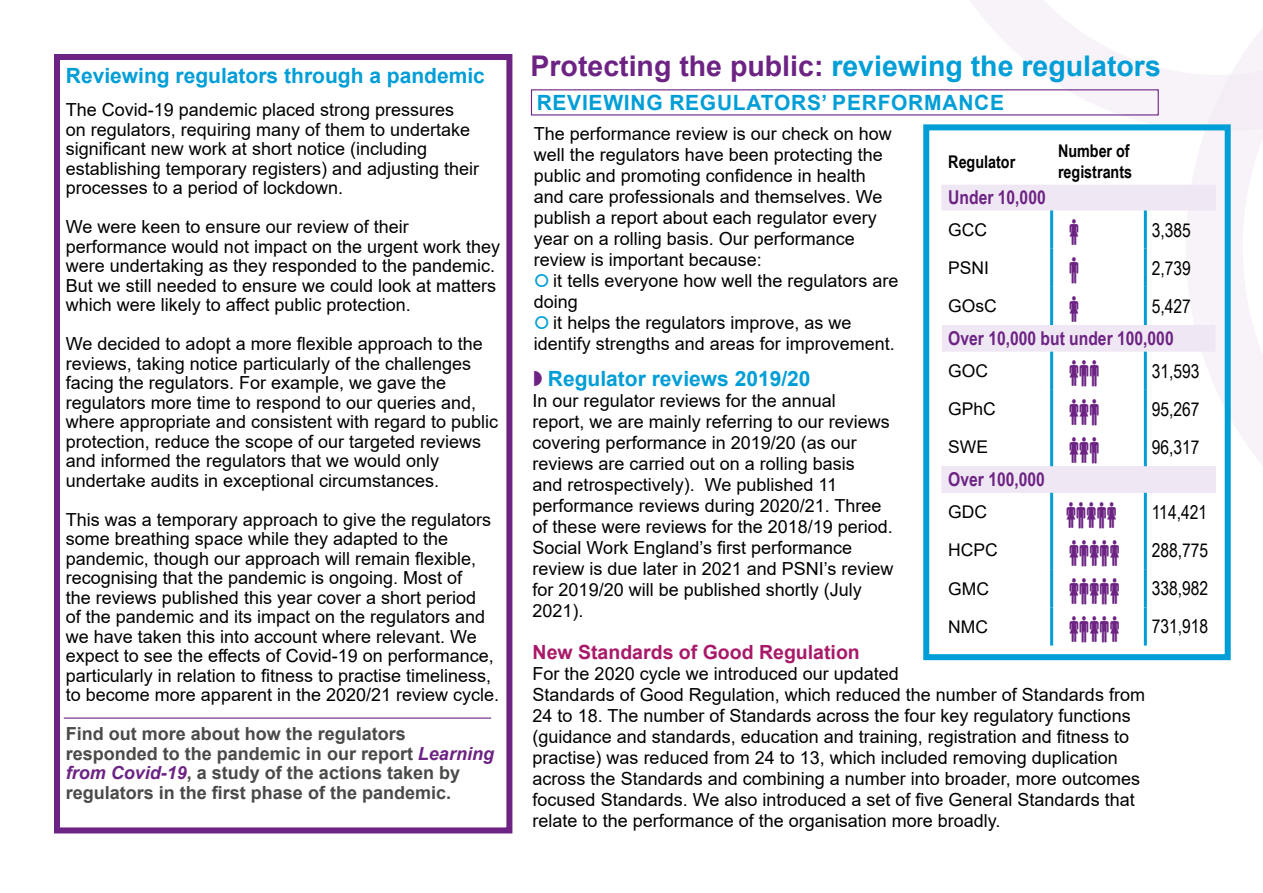
<style>
.page{position:relative;width:1263px;height:893px;background:#fff}
.page>*{position:absolute;margin:0;border:0;box-sizing:border-box;transform-origin:0 0}
.t1{font:700 28.5px "Arial";color:#009ed7}
.t2{font:700 21px "Arial";color:#009ed7}
.t3{font:700 21px "Arial";letter-spacing:.035em;color:#009ed7}
.t4{font:700 19.5px "Arial";color:#a91969}
.t5{font:19.05px "Arial Narrow";color:#000}
.t6{font:700 19.05px "Arial Narrow";color:#6c2383}
.t7{font:18px/19.5px "Arial";color:#000}
.t8{font:700 18px/19.5px "Arial";color:#4a4a49}
.t9{font:17.55px "Arial";color:#000}
.t10{font:700 17.55px/21px "Arial Narrow";color:#000}
.s1{font-style:italic;color:#6c2383}
.s2{color:#6c2383}
</style>
<div class="page">
<svg style="left:970px;top:0;width:216px;height:124px"></svg>
<div style="left:923px;top:124px;width:308px;height:536px;border:6px solid #009ed7"></div>
<svg style="left:942px;top:185px;width:244px;height:167px"></svg>
<div style="left:942px;top:466px;width:273px;height:27px;background:#f0e7f4"></div>
<hr style="left:1050px;top:352px;width:3px;height:38px;background:#009ed7">
<hr style="left:1050px;top:390px;width:3px;height:38px;background:#009ed7">
<hr style="left:1050px;top:428px;width:3px;height:38px;background:#009ed7">
<hr style="left:1050px;top:210px;width:3px;height:39px;background:#009ed7">
<hr style="left:1050px;top:249px;width:3px;height:38px;background:#009ed7">
<hr style="left:1050px;top:287px;width:3px;height:38px;background:#009ed7">
<hr style="left:1050px;top:493px;width:3px;height:38px;background:#009ed7">
<hr style="left:1050px;top:531px;width:3px;height:38px;background:#009ed7">
<hr style="left:1050px;top:569px;width:3px;height:38px;background:#009ed7">
<hr style="left:1050px;top:607px;width:3px;height:38px;background:#009ed7">
<hr style="left:1144px;top:210px;width:3px;height:39px;background:#009ed7">
<hr style="left:1144px;top:249px;width:3px;height:38px;background:#009ed7">
<hr style="left:1144px;top:287px;width:3px;height:38px;background:#009ed7">
<hr style="left:1144px;top:352px;width:3px;height:38px;background:#009ed7">
<hr style="left:1144px;top:390px;width:3px;height:38px;background:#009ed7">
<hr style="left:1144px;top:428px;width:3px;height:38px;background:#009ed7">
<hr style="left:1144px;top:493px;width:3px;height:38px;background:#009ed7">
<hr style="left:1144px;top:531px;width:3px;height:38px;background:#009ed7">
<hr style="left:1144px;top:569px;width:3px;height:38px;background:#009ed7">
<hr style="left:1144px;top:607px;width:3px;height:38px;background:#009ed7">
<svg style="left:941px;top:466px;width:1px;height:27px"></svg>
<svg style="left:941px;top:185px;width:1px;height:25px"></svg>
<svg style="left:1186px;top:28px;width:77px;height:552px"></svg>
<div style="left:54px;top:54px;width:458px;height:779px;background:#fff;border:6px solid #6c2383"></div>
<hr style="left:64px;top:717px;width:427px;height:2px;background:#6c2383">
<svg style="left:1069px;top:219px;width:9px;height:26px"></svg>
<svg style="left:1069px;top:257px;width:9px;height:27px"></svg>
<svg style="left:1069px;top:296px;width:9px;height:26px"></svg>
<p class="t2" style="left:66px;top:61px;width:420px">Reviewing regulators through a pandemic</p>
<p class="t7" style="left:66px;top:100px;width:415px">The Covid-19 pandemic placed strong pressures<br>on regulators, requiring many of them to undertake significant new work at short notice (including establishing temporary registers) and adjusting their processes to a period of lockdown.</p>
<p class="t7" style="left:66px;top:217px;width:436px">We were keen to ensure our review of their performance would not impact on the urgent work they were undertaking as they responded to the pandemic.<br>But we still needed to ensure we could look at matters which were likely to affect public protection.</p>
<p class="t7" style="left:66px;top:334px;width:434px">We decided to adopt a more flexible approach to the reviews, taking notice particularly of the challenges facing the regulators. For example, we gave the regulators more time to respond to our queries and, where appropriate and consistent with regard to public protection, reduce the scope of our targeted reviews and informed the regulators that we would only undertake audits in exceptional circumstances.</p>
<p class="t7" style="left:66px;top:509px;width:435px">This was a temporary approach to give the regulators some breathing space while they adapted to the pandemic, though our approach will remain flexible, recognising that the pandemic is ongoing. Most of<br>the reviews published this year cover a short period<br>of the pandemic and its impact on the regulators and we have taken this into account where relevant. We expect to see the effects of Covid-19 on performance, particularly in relation to fitness to practise timeliness, to become more apparent in the 2020/21 review cycle.</p>
<p class="t8" style="left:66px;top:724px;width:430px">Find out more about how the regulators responded to the pandemic in our report <span class="s1">Learning from Covid-19</span>, a study of the actions taken by regulators in the first phase of the pandemic.</p>
<h1 class="t1" style="left:530px;top:46px;width:632px"><span class="s2">Protecting the public:</span> reviewing the regulators</h1>
<p class="t3" style="left:537px;top:88px;width:469px">REVIEWING REGULATORS’ PERFORMANCE</p>
<p class="t7" style="left:534px;top:123px;width:360px;line-height:21px">The performance review is our check on how well the regulators have been protecting the public and promoting confidence in health and care professionals and themselves. We publish a report about each regulator every year on a rolling basis. Our performance review is important because:</p>
<p class="t7" style="left:553px;top:270px;width:347px">it tells everyone how well the regulators are</p>
<p class="t7" style="left:534px;top:291px;width:46px">doing</p>
<p class="t7" style="left:553px;top:312px;width:300px">it helps the regulators improve, as we</p>
<p class="t7" style="left:534px;top:333px;width:363px">identify strengths and areas for improvement.</p>
<p class="t10" style="left:948px;top:150px;width:68px">Regulator</p>
<p class="t10" style="left:1058px;top:140px;width:76px">Number of registrants</p>
<p class="t6" style="left:948px;top:183px;width:99px">Under 10,000</p>
<p class="t9" style="left:948px;top:218px;width:40px">GCC</p>
<p class="t5" style="left:1152px;top:216px;width:41px">3,385</p>
<p class="t9" style="left:948px;top:256px;width:42px">PSNI</p>
<p class="t5" style="left:1152px;top:254px;width:41px">2,739</p>
<p class="t9" style="left:948px;top:294px;width:50px">GOsC</p>
<p class="t5" style="left:1152px;top:292px;width:41px">5,427</p>
<p class="t6" style="left:948px;top:324px;width:227px">Over 10,000 but under 100,000</p>
<p class="t9" style="left:948px;top:359px;width:41px">GOC</p>
<p class="t5" style="left:1152px;top:357px;width:49px">31,593</p>
<p class="t9" style="left:948px;top:397px;width:49px">GPhC</p>
<p class="t5" style="left:1152px;top:395px;width:49px">95,267</p>
<p class="t9" style="left:948px;top:435px;width:41px">SWE</p>
<p class="t5" style="left:1152px;top:433px;width:49px">96,317</p>
<p class="t6" style="left:948px;top:465px;width:98px">Over 100,000</p>
<p class="t9" style="left:948px;top:500px;width:40px">GDC</p>
<p class="t5" style="left:1152px;top:498px;width:57px">114,421</p>
<p class="t9" style="left:948px;top:538px;width:51px">HCPC</p>
<p class="t5" style="left:1152px;top:536px;width:58px">288,775</p>
<p class="t9" style="left:948px;top:576px;width:42px">GMC</p>
<p class="t5" style="left:1152px;top:574px;width:58px">338,982</p>
<p class="t9" style="left:948px;top:615px;width:41px">NMC</p>
<p class="t5" style="left:1152px;top:613px;width:58px">731,918</p>
<p class="t2" style="left:548px;top:364px;width:264px">Regulator reviews 2019/20</p>
<p class="t7" style="left:533px;top:390px;width:362px;line-height:21px">In our regulator reviews for the annual<br>report, we are mainly referring to our reviews covering performance in 2019/20 (as our reviews are carried out on a rolling basis<br>and retrospectively). We published 11 performance reviews during 2020/21. Three of these were reviews for the 2018/19 period.<br>Social Work England’s first performance review is due later in 2021 and PSNI’s review for 2019/20 will be published shortly (July 2021).</p>
<p class="t4" style="left:533px;top:639px;width:329px">New Standards of Good Regulation</p>
<p class="t7" style="left:533px;top:663px;width:614px;line-height:21px">For the 2020 cycle we introduced our updated<br>Standards of Good Regulation, which reduced the number of Standards from 24 to 18. The number of Standards across the four key regulatory functions (guidance and standards, education and training, registration and fitness to practise) was reduced from 24 to 13, which included removing duplication across the Standards and combining a number into broader, more outcomes focused Standards. We also introduced a set of five General Standards that relate to the performance of the organisation more broadly.</p>
</div>
